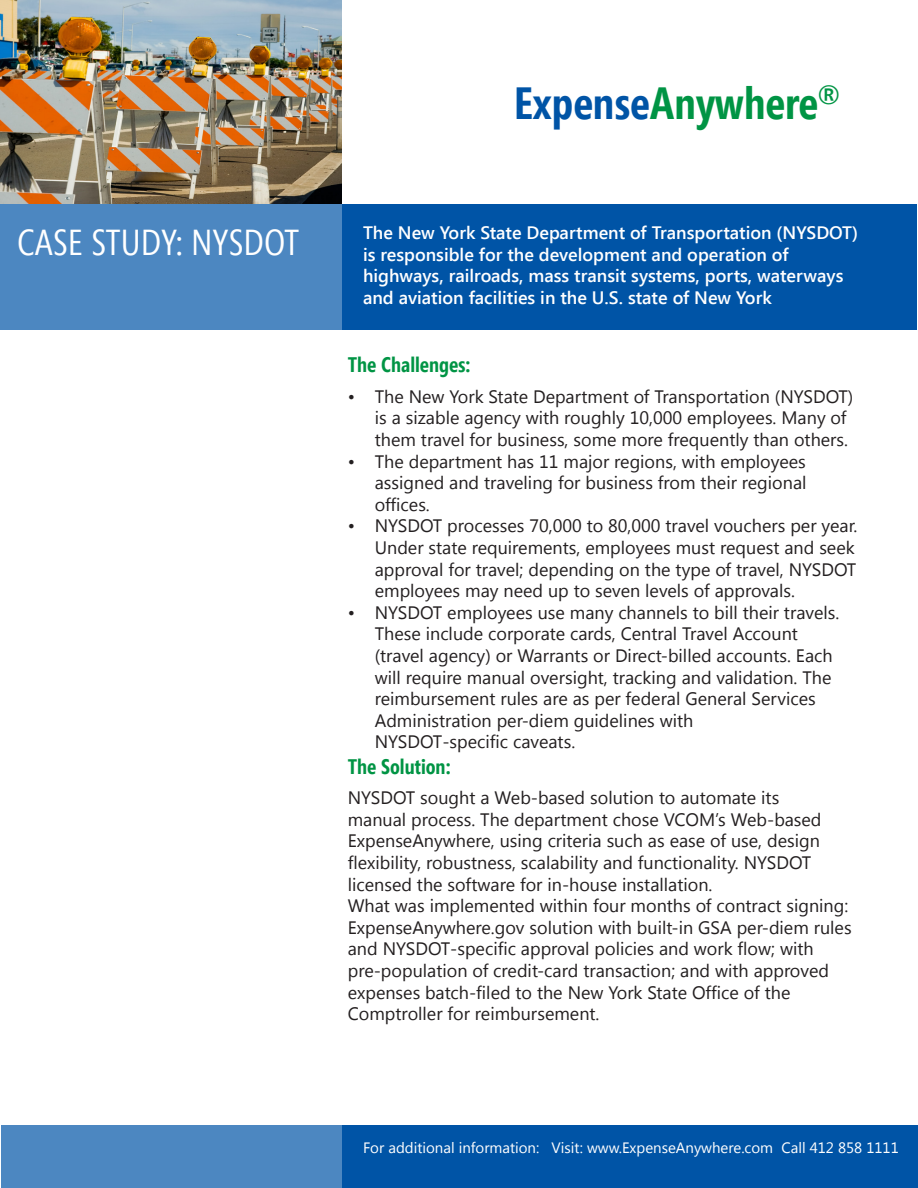
<style>
.page{position:relative;width:918px;height:1188px;background:#fff}
.page>*{position:absolute;margin:0;border:0;box-sizing:border-box;transform-origin:0 0}
.t1{font:700 45px "Segoe Condensed";color:#009444}
.t2{font:36px "Segoe Condensed";color:#fff}
.t3{font:700 21px "Segoe Condensed";color:#009444}
.bullet_list{font:18px/21.6px "Segoe UI";color:#231f20}
.t4{font:600 18px/21.6px "Segoe UI";color:#fff}
.t5{font:15px "Segoe UI";color:#fff}
.s1{color:#0054a6}
</style>
<div class="page">
<img style="left:0;top:0;width:342px;height:204px">
<div style="left:1px;top:204px;width:916px;height:126px;background:#0054a6"></div>
<div style="left:0;top:204px;width:342px;height:126px;background:#4c87c1"></div>
<div style="left:1px;top:1126px;width:917px;height:62px;background:#0054a6"></div>
<div style="left:1px;top:1126px;width:341px;height:62px;background:#4c87c1"></div>
<p class="t2" style="left:17px;top:220px;width:284px">CASE STUDY: NYSDOT</p>
<p class="t1" style="left:514px;top:75px;width:327px"><span class="s1">Expense</span>Anywhere<sup>®</sup></p>
<p class="t4" style="left:363px;top:221px;width:497px">The New York State Department of Transportation (NYSDOT) is responsible for the development and operation of highways, railroads, mass transit systems, ports, waterways and aviation facilities in the U.S. state of New York</p>
<p class="t3" style="left:348px;top:352px;width:124px">The Challenges:</p>
<p class="bullet_list" style="left:375px;top:385px;width:480px;text-indent:-27px">• The New York State Department of Transportation (NYSDOT) is a sizable agency with roughly 10,000 employees. Many of them travel for business, some more frequently than others.</p>
<p class="bullet_list" style="left:375px;top:450px;width:433px;text-align:justify;text-indent:-27px">• The department has 11 major regions, with employees assigned and traveling for business from their regional offices.</p>
<p class="bullet_list" style="left:375px;top:514px;width:484px;text-indent:-27px">• NYSDOT processes 70,000 to 80,000 travel vouchers per year.<br>Under state requirements, employees must request and seek approval for travel; depending on the type of travel, NYSDOT employees may need up to seven levels of approvals.</p>
<p class="bullet_list" style="left:375px;top:601px;width:466px;text-indent:-27px">• NYSDOT employees use many channels to bill their travels.<br>These include corporate cards, Central Travel Account (travel agency) or Warrants or Direct-billed accounts. Each will require manual oversight, tracking and validation. The reimbursement rules are as per federal General Services Administration per-diem guidelines with<br>NYSDOT-specific caveats.</p>
<p class="t3" style="left:348px;top:753px;width:104px">The Solution:</p>
<p class="bullet_list" style="left:348px;top:786px;width:475px">NYSDOT sought a Web-based solution to automate its manual process. The department chose VCOM’s Web-based ExpenseAnywhere, using criteria such as ease of use, design flexibility, robustness, scalability and functionality. NYSDOT licensed the software for in-house installation.</p>
<p class="bullet_list" style="left:348px;top:894px;width:505px">What was implemented within four months of contract signing:<br>ExpenseAnywhere.gov solution with built-in GSA per-diem rules and NYSDOT-specific approval policies and work flow; with pre-population of credit-card transaction; and with approved expenses batch-filed to the New York State Office of the Comptroller for reimbursement.</p>
<p class="t5" style="left:363px;top:1137px;width:537px">For additional information: Visit: www.ExpenseAnywhere.com Call 412 858 1111</p>
</div>
